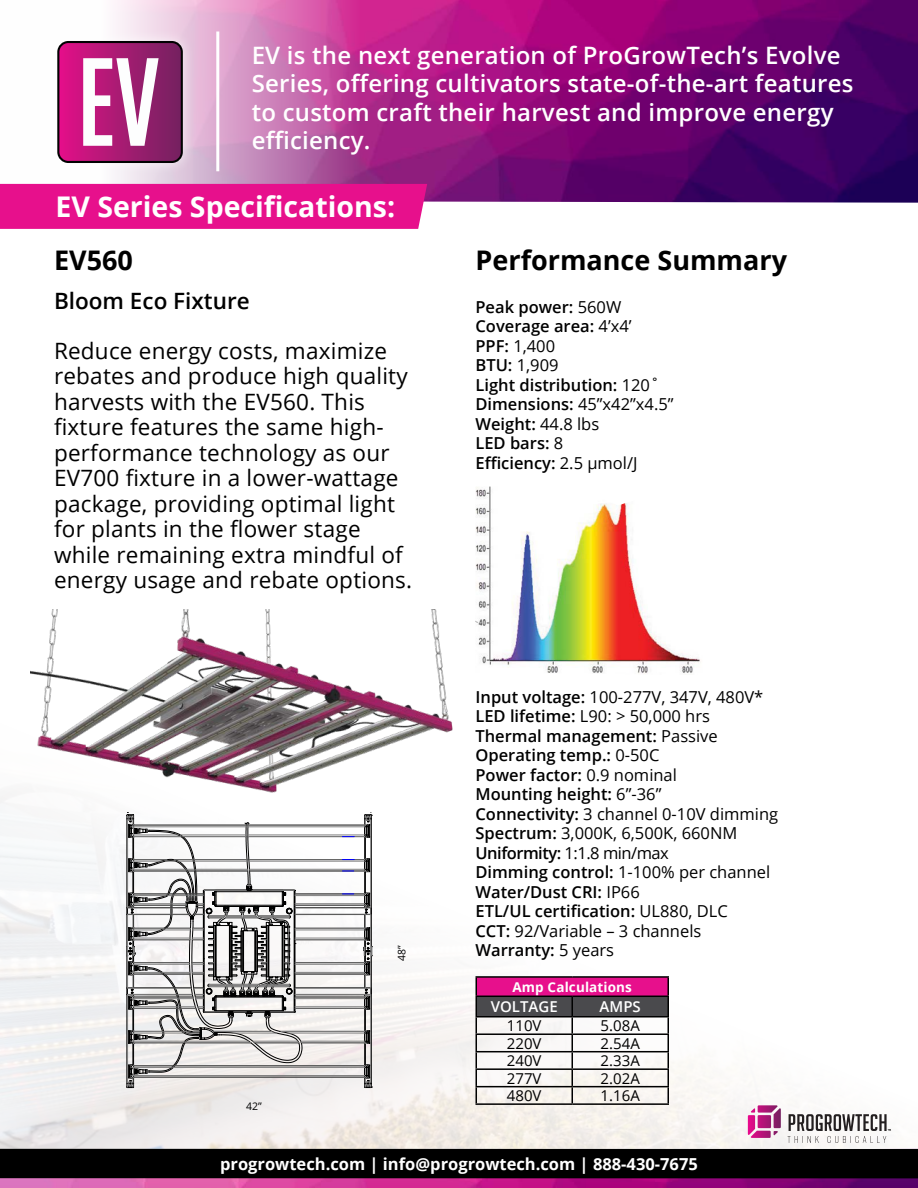
<style>
.page{position:relative;width:918px;height:1188px;background:#fff}
.page>*{position:absolute;margin:0;border:0;box-sizing:border-box;transform-origin:0 0}
.t1{font:700 28.5px "Open Sans";color:#fff}
.t2{font:700 27px "Open Sans";color:#000}
.t3{font:600 24px/28.5px "Open Sans";letter-spacing:.01em;color:#fff}
.t4{font:22.5px/25.5px "Open Sans";letter-spacing:.01em;color:#000}
.t5{font:600 22.5px "Open Sans";color:#000}
.t6{font:600 16.5px/19.5px "Open Sans";color:#000}
.t7{font:700 16.5px "Open Sans";color:#fff}
.t8{font:15px "Open Sans";color:#000}
.t9{font:600 15px "Open Sans";color:#fff}
.t10{font:700 13.5px "Open Sans";letter-spacing:.01em;color:#fff}
.t11{font:10.5px "Open Sans";color:#000}
.s1{font-weight:400}
</style>
<div class="page">
<img style="left:0;top:0;width:918px;height:203px">
<img style="left:0;top:621px;width:918px;height:567px">
<div style="left:0;top:1149px;width:918px;height:29px;background:#000"></div>
<img style="left:476px;top:487px;width:227px;height:188px">
<hr style="left:476px;top:976px;width:96px;height:2px;background:#000">
<hr style="left:572px;top:976px;width:97px;height:2px;background:#000">
<hr style="left:476px;top:1103px;width:96px;height:2px;background:#000">
<hr style="left:572px;top:1103px;width:97px;height:2px;background:#000">
<svg style="left:476px;top:978px;width:193px;height:125px"></svg>
<img style="left:31px;top:609px;width:432px;height:195px">
<hr style="left:175px;top:1065px;width:190px;height:1px;background:#000">
<hr style="left:295px;top:962px;width:70px;height:1px;background:#000">
<hr style="left:301px;top:1043px;width:64px;height:1px;background:#000">
<div style="left:364px;top:1009px;width:2px;height:22px;border:1px solid #000"></div>
<div style="left:364px;top:1043px;width:2px;height:22px;border:1px solid #000"></div>
<hr style="left:371px;top:995px;width:1px;height:92px;background:#000">
<hr style="left:295px;top:907px;width:76px;height:1px;background:#000">
<hr style="left:295px;top:938px;width:70px;height:1px;background:#808080">
<hr style="left:295px;top:930px;width:70px;height:1px;background:#808080">
<hr style="left:295px;top:928px;width:70px;height:1px;background:#808080">
<hr style="left:295px;top:939px;width:70px;height:1px;background:#808080">
<hr style="left:134px;top:1075px;width:231px;height:1px;background:#808080">
<hr style="left:173px;top:1067px;width:192px;height:1px;background:#808080">
<hr style="left:175px;top:1066px;width:190px;height:1px;background:#808080">
<hr style="left:134px;top:1077px;width:231px;height:1px;background:#808080">
<hr style="left:295px;top:903px;width:70px;height:1px;background:#808080">
<hr style="left:295px;top:895px;width:70px;height:1px;background:#808080">
<hr style="left:295px;top:894px;width:70px;height:1px;background:#808080">
<hr style="left:295px;top:905px;width:70px;height:1px;background:#808080">
<hr style="left:248px;top:835px;width:117px;height:1px;background:#808080">
<hr style="left:248px;top:827px;width:117px;height:1px;background:#808080">
<hr style="left:248px;top:825px;width:117px;height:1px;background:#808080">
<hr style="left:248px;top:836px;width:117px;height:1px;background:#808080">
<hr style="left:249px;top:869px;width:116px;height:1px;background:#808080">
<hr style="left:249px;top:861px;width:116px;height:1px;background:#808080">
<hr style="left:249px;top:859px;width:116px;height:1px;background:#808080">
<hr style="left:250px;top:871px;width:115px;height:1px;background:#808080">
<hr style="left:295px;top:972px;width:70px;height:1px;background:#808080">
<hr style="left:295px;top:964px;width:70px;height:1px;background:#808080">
<hr style="left:295px;top:963px;width:70px;height:1px;background:#808080">
<hr style="left:295px;top:974px;width:70px;height:1px;background:#808080">
<hr style="left:301px;top:1041px;width:64px;height:1px;background:#808080">
<hr style="left:288px;top:1033px;width:77px;height:1px;background:#808080">
<hr style="left:281px;top:1031px;width:84px;height:1px;background:#808080">
<hr style="left:301px;top:1042px;width:64px;height:1px;background:#808080">
<hr style="left:295px;top:1006px;width:70px;height:1px;background:#808080">
<hr style="left:295px;top:998px;width:70px;height:1px;background:#808080">
<hr style="left:295px;top:997px;width:70px;height:1px;background:#808080">
<hr style="left:295px;top:1008px;width:70px;height:1px;background:#808080">
<hr style="left:370px;top:995px;width:1px;height:88px;background:#808080">
<svg style="left:364px;top:1064px;width:8px;height:24px"></svg>
<svg style="left:364px;top:1030px;width:6px;height:14px"></svg>
<hr style="left:295px;top:914px;width:76px;height:1px;background:#808080">
<hr style="left:295px;top:908px;width:76px;height:1px;background:#808080">
<hr style="left:295px;top:994px;width:76px;height:1px;background:#808080">
<hr style="left:295px;top:988px;width:76px;height:1px;background:#808080">
<svg style="left:126px;top:812px;width:177px;height:276px"></svg>
<svg style="left:362px;top:812px;width:10px;height:198px"></svg>
<svg style="left:342px;top:836px;width:12px;height:1px"></svg>
<svg style="left:342px;top:859px;width:12px;height:1px"></svg>
<svg style="left:342px;top:871px;width:12px;height:1px"></svg>
<svg style="left:342px;top:894px;width:12px;height:1px"></svg>
<svg style="left:748px;top:1105px;width:33px;height:33px"></svg>
<svg style="left:788px;top:1114px;width:103px;height:29px"></svg>
<div style="left:0;top:184px;width:427px;height:45px;background:#e7108c"></div>
<div style="left:45px;top:29px;width:150px;height:146px;background:#fff;opacity:.75"></div>
<div style="left:57px;top:41px;width:126px;height:122px;border:2px solid #020202;border-radius:10px"></div>
<svg style="left:58px;top:42px;width:124px;height:120px"></svg>
<hr style="left:216px;top:32px;width:3px;height:139px;background:#fff">
<h3 class="t3" style="left:252px;top:40px;width:603px">EV is the next generation of ProGrowTech’s Evolve Series, offering cultivators state-of-the-art features to custom craft their harvest and improve energy efficiency.</h3>
<h1 class="t1" style="left:56px;top:187px;width:341px">EV Series Specifications:</h1>
<h2 class="t2" style="left:54px;top:241px;width:80px">EV560</h2>
<h3 class="t5" style="left:54px;top:286px;width:197px">Bloom Eco Fixture</h3>
<p class="t4" style="left:54px;top:337px;width:360px">Reduce energy costs, maximize rebates and produce high quality harvests with the EV560. This fixture features the same high&shy;performance technology as our<br>EV700 fixture in a lower-wattage package, providing optimal light for plants in the flower stage while remaining extra mindful of energy usage and rebate options.</p>
<p class="t11" style="left:246px;top:1099px;width:17px">42”</p>
<p class="t11" style="left:395px;top:961px;width:17px;rotate:-90deg">48”</p>
<h2 class="t2" style="left:476px;top:241px;width:313px">Performance Summary</h2>
<p class="t6" style="left:476px;top:297px;width:200px">Peak power: <span class="s1">560W<br></span>Coverage area: <span class="s1">4’x4’<br></span>PPF: <span class="s1">1,400<br></span>BTU: <span class="s1">1,909<br></span>Light distribution: <span class="s1">120˚<br></span>Dimensions: <span class="s1">45”x42”x4.5”<br></span>Weight: <span class="s1">44.8 lbs<br></span>LED bars: <span class="s1">8<br></span>Efficiency: <span class="s1">2.5 µmol/J</span></p>
<p class="t6" style="left:476px;top:687px;width:304px">Input voltage: <span class="s1">100-277V, 347V, 480V*<br></span>LED lifetime: <span class="s1">L90: &gt; 50,000 hrs<br></span>Thermal management: <span class="s1">Passive<br></span>Operating temp.: <span class="s1">0-50C<br></span>Power factor: <span class="s1">0.9 nominal<br></span>Mounting height: <span class="s1">6”-36”<br></span>Connectivity: <span class="s1">3 channel 0-10V dimming<br></span>Spectrum: <span class="s1">3,000K, 6,500K, 660NM<br></span>Uniformity: <span class="s1">1:1.8 min/max<br></span>Dimming control: <span class="s1">1-100% per channel<br></span>Water/Dust CRI: <span class="s1">IP66<br></span>ETL/UL certification: <span class="s1">UL880, DLC<br></span>CCT: <span class="s1">92/Variable – 3 channels<br></span>Warranty: <span class="s1">5 years</span></p>
<p class="t10" style="left:512px;top:977px;width:121px">Amp Calculations</p>
<p class="t9" style="left:491px;top:997px;width:68px">VOLTAGE</p>
<p class="t9" style="left:600px;top:997px;width:43px">AMPS</p>
<p class="t8" style="left:507px;top:1016px;width:36px">110V</p>
<p class="t8" style="left:601px;top:1016px;width:41px">5.08A</p>
<p class="t8" style="left:507px;top:1033px;width:36px">220V</p>
<p class="t8" style="left:601px;top:1033px;width:41px">2.54A</p>
<p class="t8" style="left:507px;top:1050px;width:36px">240V</p>
<p class="t8" style="left:601px;top:1050px;width:41px">2.33A</p>
<p class="t8" style="left:507px;top:1068px;width:36px">277V</p>
<p class="t8" style="left:601px;top:1068px;width:41px">2.02A</p>
<p class="t8" style="left:507px;top:1085px;width:36px">480V</p>
<p class="t8" style="left:601px;top:1085px;width:41px">1.16A</p>
<p class="t7" style="left:220px;top:1152px;width:479px">progrowtech.com | info@progrowtech.com | 888-430-7675</p>
</div>
